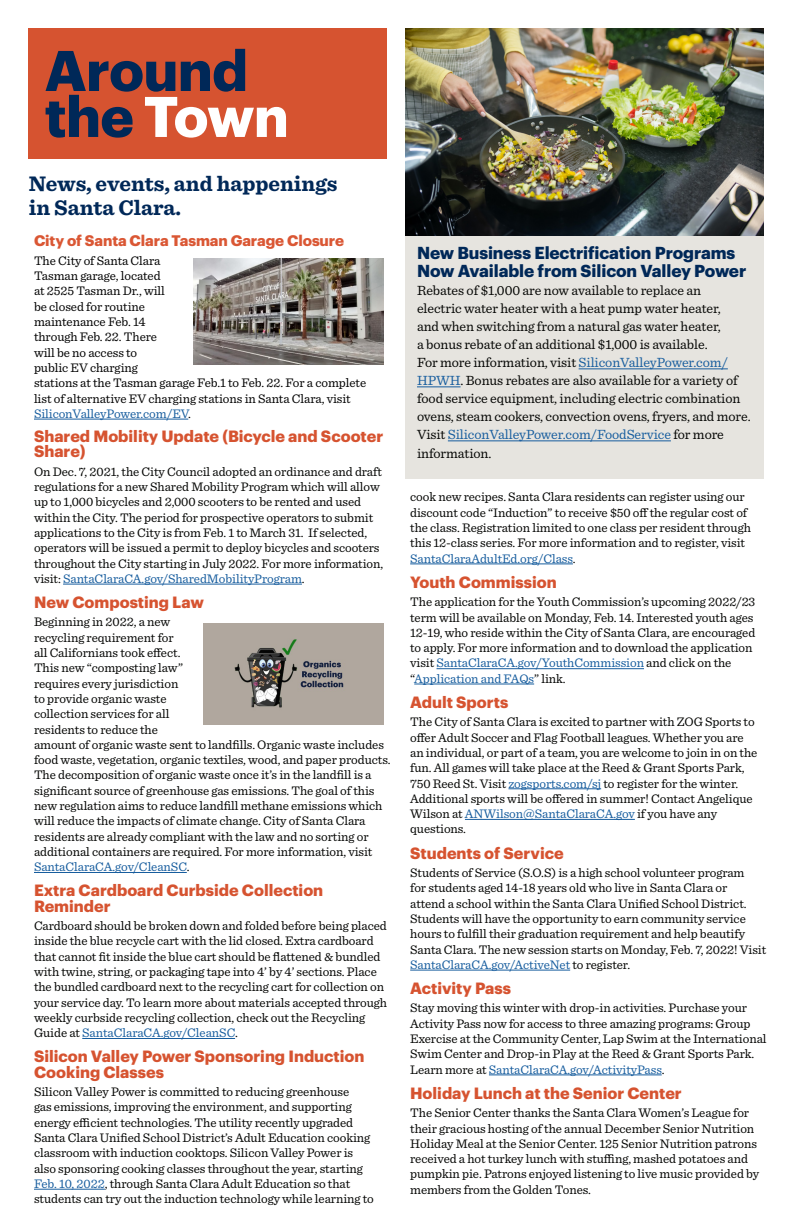
<style>
.page{position:relative;width:792px;height:1224px;background:#fff}
.page>*{position:absolute;margin:0;border:0;box-sizing:border-box;transform-origin:0 0}
.t1{font:700 56px/46px "Graphik";letter-spacing:-.01em;color:#002858}
.t2{font:700 22px/24px "Sentinel";color:#002858}
.t3{font:700 17px/18px "Graphik";letter-spacing:-.005em;color:#002858}
.t4{font:700 16px/15.3px "Graphik";color:#d65330}
.t5{font:700 15px "Graphik";letter-spacing:-.005em;color:#da5734}
.t6{font:14px/18px "Sentinel";letter-spacing:-.005em;color:#040503}
.t7{font:13px/15.3px "Sentinel";letter-spacing:-.005em;color:#040503}
.t8{font:13px/15.3px "Sentinel";letter-spacing:-.005em;color:#000}
.s1{color:#fff}
.s2{color:#175d9e}
</style>
<div class="page">
<hr style="left:34px;top:419px;width:154px;height:1px;background:#175d9e">
<hr style="left:63px;top:584px;width:239px;height:1px;background:#175d9e">
<hr style="left:34px;top:872px;width:153px;height:1px;background:#175d9e">
<hr style="left:82px;top:1038px;width:153px;height:1px;background:#175d9e">
<hr style="left:34px;top:1189px;width:71px;height:1px;background:#175d9e">
<hr style="left:410px;top:564px;width:163px;height:1px;background:#175d9e">
<hr style="left:437px;top:668px;width:207px;height:1px;background:#175d9e">
<hr style="left:414px;top:684px;width:120px;height:1px;background:#175d9e">
<hr style="left:508px;top:788px;width:93px;height:1px;background:#175d9e">
<hr style="left:465px;top:819px;width:170px;height:1px;background:#175d9e">
<hr style="left:410px;top:970px;width:160px;height:1px;background:#175d9e">
<hr style="left:489px;top:1075px;width:173px;height:1px;background:#175d9e">
<div style="left:29px;top:29px;width:358px;height:130px;background:#d65330"></div>
<div style="left:405px;top:233px;width:358px;height:246px;background:#e6e4df"></div>
<hr style="left:579px;top:369px;width:149px;height:1px;background:#175d9e">
<hr style="left:417px;top:387px;width:44px;height:1px;background:#175d9e">
<hr style="left:448px;top:441px;width:223px;height:1px;background:#175d9e">
<img style="left:405px;top:29px;width:358px;height:206px">
<img style="left:193px;top:258px;width:190px;height:107px">
<img style="left:203px;top:623px;width:180px;height:101px">
<p class="t1" style="left:45px;top:43px;width:245px">Around the <span class="s1">Town</span></p>
<p class="t2" style="left:29px;top:171px;width:310px">News, events, and happenings in Santa Clara.</p>
<p class="t5" style="left:34px;top:229px;width:312px">City of Santa Clara Tasman Garage Closure</p>
<p class="t8" style="left:34px;top:252px;width:334px">The City of Santa Clara<br>Tasman garage, located<br>at 2525 Tasman Dr., will<br>be closed for routine<br>maintenance Feb. 14<br>through Feb. 22. There<br>will be no access to<br>public EV charging<br>stations at the Tasman garage Feb.1 to Feb. 22. For a complete list of alternative EV charging stations in Santa Clara, visit<br><span class="s2">SiliconValleyPower.com/EV</span>.</p>
<p class="t4" style="left:34px;top:427px;width:351px">Shared Mobility Update (Bicycle and Scooter<br>Share)</p>
<p class="t7" style="left:34px;top:463px;width:351px">On Dec. 7, 2021, the City Council adopted an ordinance and draft regulations for a new Shared Mobility Program which will allow up to 1,000 bicycles and 2,000 scooters to be rented and used within the City. The period for prospective operators to submit applications to the City is from Feb. 1 to March 31. If selected, operators will be issued a permit to deploy bicycles and scooters throughout the City starting in July 2022. For more information, visit: <span class="s2">SantaClaraCA.gov/SharedMobilityProgram</span>.</p>
<p class="t4" style="left:34px;top:593px;width:172px">New Composting Law</p>
<p class="t7" style="left:34px;top:614px;width:358px">Beginning in 2022, a new<br>recycling requirement for<br>all Californians took effect.<br>This new “composting law”<br>requires every jurisdiction<br>to provide organic waste<br>collection services for all<br>residents to reduce the<br>amount of organic waste sent to landfills. Organic waste includes food waste, vegetation, organic textiles, wood, and paper products.<br>The decomposition of organic waste once it’s in the landfill is a significant source of greenhouse gas emissions. The goal of this new regulation aims to reduce landfill methane emissions which will reduce the impacts of climate change. City of Santa Clara residents are already compliant with the law and no sorting or additional containers are required. For more information, visit <span class="s2">SantaClaraCA.gov/CleanSC</span>.</p>
<p class="t4" style="left:34px;top:882px;width:291px">Extra Cardboard Curbside Collection<br>Reminder</p>
<p class="t7" style="left:34px;top:917px;width:355px">Cardboard should be broken down and folded before being placed inside the blue recycle cart with the lid closed. Extra cardboard that cannot fit inside the blue cart should be flattened &amp; bundled with twine, string, or packaging tape into 4’ by 4’ sections. Place the bundled cardboard next to the recycling cart for collection on your service day. To learn more about materials accepted through weekly curbside recycling collection, check out the Recycling Guide at <span class="s2">SantaClaraCA.gov/CleanSC</span>.</p>
<p class="t4" style="left:34px;top:1048px;width:332px">Silicon Valley Power Sponsoring Induction<br>Cooking Classes</p>
<p class="t7" style="left:34px;top:1083px;width:341px">Silicon Valley Power is committed to reducing greenhouse<br>gas emissions, improving the environment, and supporting energy efficient technologies. The utility recently upgraded Santa Clara Unified School District’s Adult Education cooking classroom with induction cooktops. Silicon Valley Power is also sponsoring cooking classes throughout the year, starting <span class="s2">Feb. 10, 2022</span>, through Santa Clara Adult Education so that students can try out the induction technology while learning to</p>
<p class="t3" style="left:417px;top:243px;width:331px">New Business Electrification Programs<br>Now Available from Silicon Valley Power</p>
<p class="t6" style="left:417px;top:281px;width:335px">Rebates of $1,000 are now available to replace an<br>electric water heater with a heat pump water heater,<br>and when switching from a natural gas water heater,<br>a bonus rebate of an additional $1,000 is available.<br>For more information, visit <span class="s2">SiliconValleyPower.com/ HPWH</span>. Bonus rebates are also available for a variety of food service equipment, including electric combination ovens, steam cookers, convection ovens, fryers, and more.<br>Visit <span class="s2">SiliconValleyPower.com/FoodService</span> for more information.</p>
<p class="t7" style="left:410px;top:489px;width:342px">cook new recipes. Santa Clara residents can register using our discount code “Induction” to receive $50 off the regular cost of the class. Registration limited to one class per resident through this 12-class series. For more information and to register, visit <span class="s2">SantaClaraAdultEd.org/Class</span>.</p>
<p class="t4" style="left:410px;top:573px;width:148px">Youth Commission</p>
<p class="t7" style="left:410px;top:593px;width:347px">The application for the Youth Commission’s upcoming 2022/23 term will be available on Monday, Feb. 14. Interested youth ages 12-19, who reside within the City of Santa Clara, are encouraged to apply. For more information and to download the application visit <span class="s2">SantaClaraCA.gov/YouthCommission</span> and click on the “<span class="s2">Application and FAQs</span>” link.</p>
<p class="t4" style="left:410px;top:693px;width:100px">Adult Sports</p>
<p class="t7" style="left:410px;top:714px;width:349px">The City of Santa Clara is excited to partner with ZOG Sports to offer Adult Soccer and Flag Football leagues. Whether you are an individual, or part of a team, you are welcome to join in on the fun. All games will take place at the Reed &amp; Grant Sports Park, 750 Reed St. Visit <span class="s2">zogsports.com/sj</span> to register for the winter.<br>Additional sports will be offered in summer! Contact Angelique Wilson at <span class="s2">ANWilson@SantaClaraCA.gov</span> if you have any questions.</p>
<p class="t4" style="left:410px;top:844px;width:155px">Students of Service</p>
<p class="t7" style="left:410px;top:864px;width:358px">Students of Service (S.O.S) is a high school volunteer program<br>for students aged 14-18 years old who live in Santa Clara or<br>attend a school within the Santa Clara Unified School District.<br>Students will have the opportunity to earn community service hours to fulfill their graduation requirement and help beautify Santa Clara. The new session starts on Monday, Feb. 7, 2022! Visit <span class="s2">SantaClaraCA.gov/ActiveNet</span> to register.</p>
<p class="t4" style="left:410px;top:979px;width:102px">Activity Pass</p>
<p class="t7" style="left:410px;top:1000px;width:358px">Stay moving this winter with drop-in activities. Purchase your Activity Pass now for access to three amazing programs: Group Exercise at the Community Center, Lap Swim at the International Swim Center and Drop-in Play at the Reed &amp; Grant Sports Park.<br>Learn more at <span class="s2">SantaClaraCA.gov/ActivityPass</span>.</p>
<p class="t4" style="left:410px;top:1084px;width:273px">Holiday Lunch at the Senior Center</p>
<p class="t7" style="left:410px;top:1104px;width:351px">The Senior Center thanks the Santa Clara Women’s League for their gracious hosting of the annual December Senior Nutrition Holiday Meal at the Senior Center. 125 Senior Nutrition patrons received a hot turkey lunch with stuffing, mashed potatoes and pumpkin pie. Patrons enjoyed listening to live music provided by members from the Golden Tones.</p>
</div>
